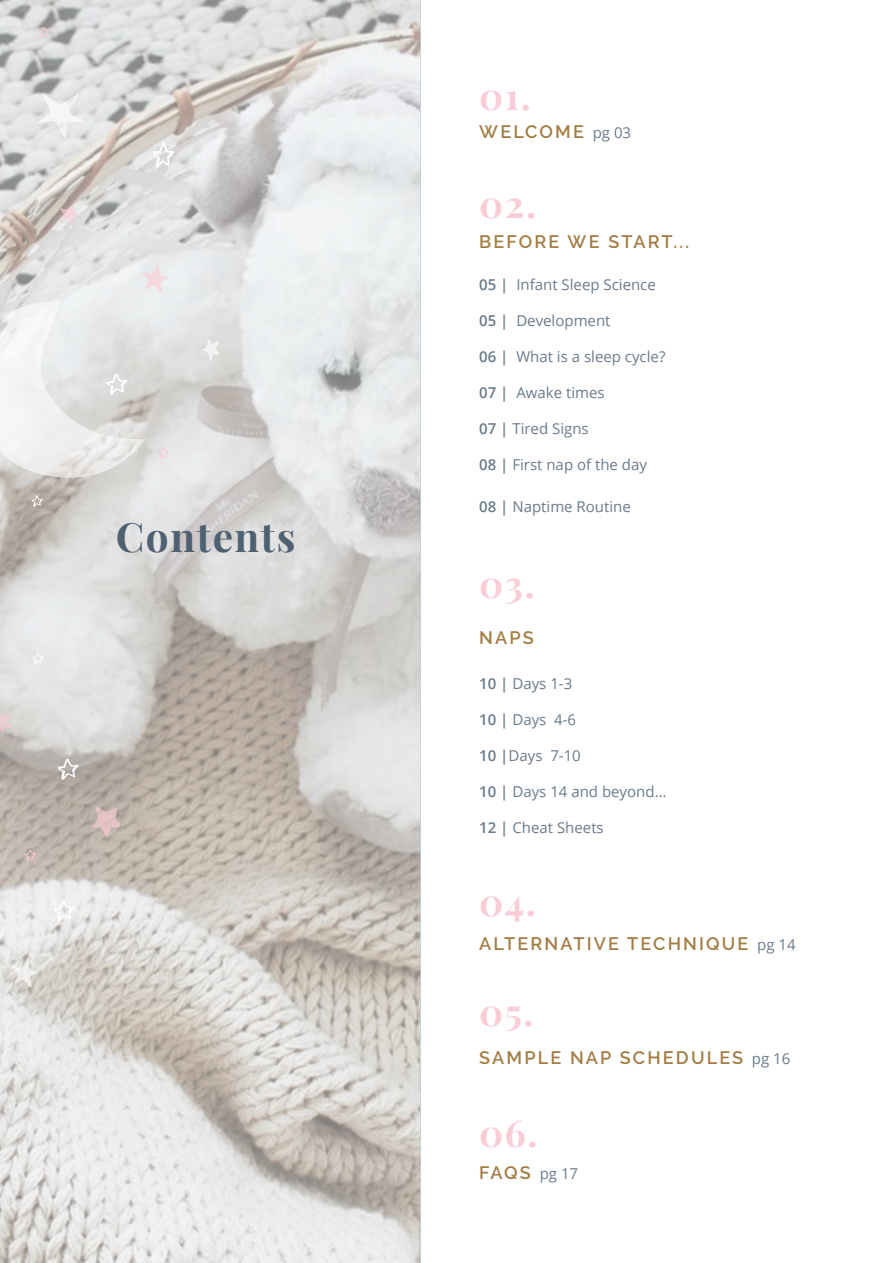
<style>
.page{position:relative;width:893px;height:1263px;background:#fff}
.page>*{position:absolute;margin:0;border:0;box-sizing:border-box;transform-origin:0 0}
.t1{font:700 40.5px "Playfair Display";letter-spacing:.04em;color:#4f6071}
.t2{font:700 37.5px "Playfair Display";letter-spacing:.04em;color:#facdd6}
.t3{font:600 18px "Raleway";letter-spacing:.12em;color:#a37d43}
.t4{font:15px "Open Sans";color:#6a7b8c}
.s1{font-family:"Open Sans";font-weight:400;font-size:15px;color:#6a7b8c}
.s2{font-weight:600}
</style>
<div class="page">
<svg style="left:0;top:0;width:421px;height:1263px;background:#d5d3d0"></svg>
<svg style="left:38px;top:93px;width:46px;height:46px"></svg>
<svg style="left:143px;top:265px;width:26px;height:28px"></svg>
<svg style="left:12px;top:959px;width:26px;height:28px"></svg>
<svg style="left:0;top:711px;width:12px;height:21px"></svg>
<svg style="left:201px;top:339px;width:19px;height:21px"></svg>
<svg style="left:91px;top:806px;width:30px;height:30px"></svg>
<svg style="left:60px;top:205px;width:18px;height:18px"></svg>
<svg style="left:158px;top:447px;width:11px;height:12px"></svg>
<svg style="left:153px;top:142px;width:21px;height:26px"></svg>
<svg style="left:38px;top:27px;width:12px;height:11px"></svg>
<svg style="left:32px;top:496px;width:11px;height:11px"></svg>
<svg style="left:53px;top:900px;width:22px;height:22px"></svg>
<svg style="left:25px;top:850px;width:11px;height:11px"></svg>
<svg style="left:0;top:301px;width:145px;height:177px"></svg>
<svg style="left:32px;top:653px;width:12px;height:11px"></svg>
<svg style="left:58px;top:759px;width:21px;height:21px"></svg>
<h1 class="t1" style="left:116px;top:504px;width:181px">Contents</h1>
<h2 class="t2" style="left:479px;top:66px;width:53px">01.</h2>
<p class="t3" style="left:479px;top:122px;width:153px">WELCOME <span class="s1">pg 03</span></p>
<h2 class="t2" style="left:479px;top:175px;width:58px">02.</h2>
<p class="t3" style="left:479px;top:231px;width:212px">BEFORE WE START...</p>
<p class="t4" style="left:479px;top:274px;width:178px"><span class="s2">05 |</span> Infant Sleep Science</p>
<p class="t4" style="left:479px;top:310px;width:133px"><span class="s2">05 |</span> Development</p>
<p class="t4" style="left:479px;top:346px;width:188px"><span class="s2">06 |</span> What is a sleep cycle?</p>
<p class="t4" style="left:479px;top:382px;width:127px"><span class="s2">07 |</span> Awake times</p>
<p class="t4" style="left:479px;top:418px;width:111px"><span class="s2">07 |</span> Tired Signs</p>
<p class="t4" style="left:479px;top:454px;width:169px"><span class="s2">08 |</span> First nap of the day</p>
<p class="t4" style="left:479px;top:496px;width:153px"><span class="s2">08 |</span> Naptime Routine</p>
<h2 class="t2" style="left:479px;top:554px;width:57px">03.</h2>
<p class="t3" style="left:479px;top:628px;width:56px">NAPS</p>
<p class="t4" style="left:479px;top:674px;width:95px"><span class="s2">10 |</span> Days 1-3</p>
<p class="t4" style="left:479px;top:710px;width:98px"><span class="s2">10 |</span> Days 4-6</p>
<p class="t4" style="left:479px;top:746px;width:103px"><span class="s2">10 |</span>Days 7-10</p>
<p class="t4" style="left:479px;top:782px;width:189px"><span class="s2">10 |</span> Days 14 and beyond…</p>
<p class="t4" style="left:479px;top:818px;width:126px"><span class="s2">12 |</span> Cheat Sheets</p>
<h2 class="t2" style="left:479px;top:872px;width:58px">04.</h2>
<p class="t3" style="left:479px;top:933px;width:318px">ALTERNATIVE TECHNIQUE <span class="s1">pg 14</span></p>
<h2 class="t2" style="left:479px;top:982px;width:56px">05.</h2>
<p class="t3" style="left:479px;top:1048px;width:313px">SAMPLE NAP SCHEDULES <span class="s1">pg 16</span></p>
<h2 class="t2" style="left:479px;top:1103px;width:60px">06.</h2>
<p class="t3" style="left:479px;top:1162px;width:100px">FAQS <span class="s1">pg 17</span></p>
</div>
